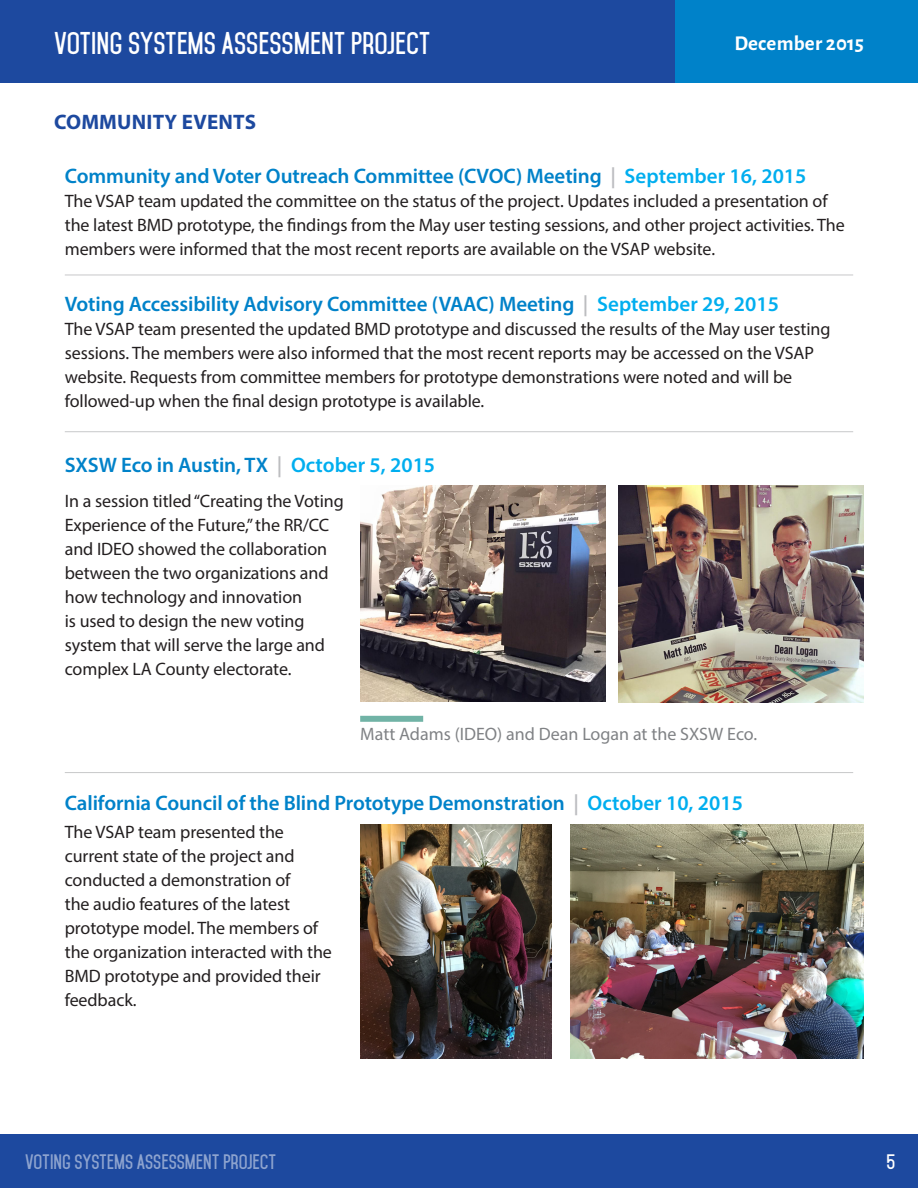
<style>
.page{position:relative;width:918px;height:1188px;background:#fff}
.page>*{position:absolute;margin:0;border:0;box-sizing:border-box;transform-origin:0 0}
.t1{font:700 27px "Mohave";color:#fff}
.t2{font:600 21px "Myriad Pro";letter-spacing:-.005em;color:#0082c9}
.t3{font:700 21px "Myriad Pro";letter-spacing:.01em;color:#1d499f}
.t4{font:700 21px "Alegreya Sans";letter-spacing:.01em;color:#fff}
.t5{font:18px/24px "Myriad Pro";letter-spacing:-.005em;color:#231f20}
.t6{font:18px "Myriad Pro";color:#808285}
.t7{font:700 18px "Mohave";color:#fff}
.s1{color:#bcbdc0}
.s2{color:#00aeef}
</style>
<div class="page">
<div style="left:0;top:1134px;width:918px;height:54px;background:#1d499f"></div>
<div style="left:0;top:0;width:918px;height:83px;background:#0082c9"></div>
<div style="left:0;top:0;width:675px;height:83px;background:#1d499f"></div>
<div style="left:360px;top:716px;width:63px;height:6px;background:#71b3a6"></div>
<img style="left:360px;top:825px;width:192px;height:233px">
<img style="left:571px;top:825px;width:293px;height:233px">
<img style="left:619px;top:486px;width:245px;height:216px">
<img style="left:360px;top:485px;width:245px;height:217px">
<hr style="left:65px;top:275px;width:788px;height:1px;background:#c7c8ca">
<hr style="left:65px;top:431px;width:788px;height:1px;background:#c7c8ca">
<hr style="left:65px;top:772px;width:788px;height:1px;background:#c7c8ca">
<h1 class="t1" style="left:54px;top:26px;width:378px">VOTING SYSTEMS ASSESSMENT PROJECT</h1>
<p class="t4" style="left:734px;top:28px;width:131px">December 2015</p>
<p class="t3" style="left:54px;top:108px;width:204px">COMMUNITY EVENTS</p>
<p class="t2" style="left:65px;top:162px;width:743px">Community and Voter Outreach Committee (CVOC) Meeting <span class="s1">|</span> <span class="s2">September 16, 2015</span></p>
<p class="t5" style="left:65px;top:189px;width:782px">The VSAP team updated the committee on the status of the project. Updates included a presentation of the latest BMD prototype, the findings from the May user testing sessions, and other project activities. The members were informed that the most recent reports are available on the VSAP website.</p>
<p class="t2" style="left:65px;top:290px;width:716px">Voting Accessibility Advisory Committee (VAAC) Meeting <span class="s1">|</span> <span class="s2">September 29, 2015</span></p>
<p class="t5" style="left:65px;top:317px;width:767px">The VSAP team presented the updated BMD prototype and discussed the results of the May user testing sessions. The members were also informed that the most recent reports may be accessed on the VSAP website. Requests from committee members for prototype demonstrations were noted and will be followed-up when the final design prototype is available.</p>
<p class="t2" style="left:65px;top:452px;width:372px">SXSW Eco in Austin, TX <span class="s1">|</span> <span class="s2">October 5, 2015</span></p>
<p class="t5" style="left:65px;top:489px;width:280px">In a session titled “Creating the Voting Experience of the Future,” the RR/CC and IDEO showed the collaboration between the two organizations and how technology and innovation<br>is used to design the new voting system that will serve the large and complex LA County electorate.</p>
<p class="t6" style="left:360px;top:723px;width:398px">Matt Adams (IDEO) and Dean Logan at the SXSW Eco.</p>
<p class="t2" style="left:65px;top:790px;width:680px">California Council of the Blind Prototype Demonstration <span class="s1">|</span> <span class="s2">October 10, 2015</span></p>
<p class="t5" style="left:65px;top:820px;width:269px">The VSAP team presented the current state of the project and conducted a demonstration of<br>the audio features of the latest prototype model. The members of the organization interacted with the<br>BMD prototype and provided their feedback.</p>
<p class="t7" style="left:25px;top:1151px;width:252px">VOTING SYSTEMS ASSESSMENT PROJECT</p>
<p class="t7" style="left:887px;top:1151px;width:10px">5</p>
</div>
